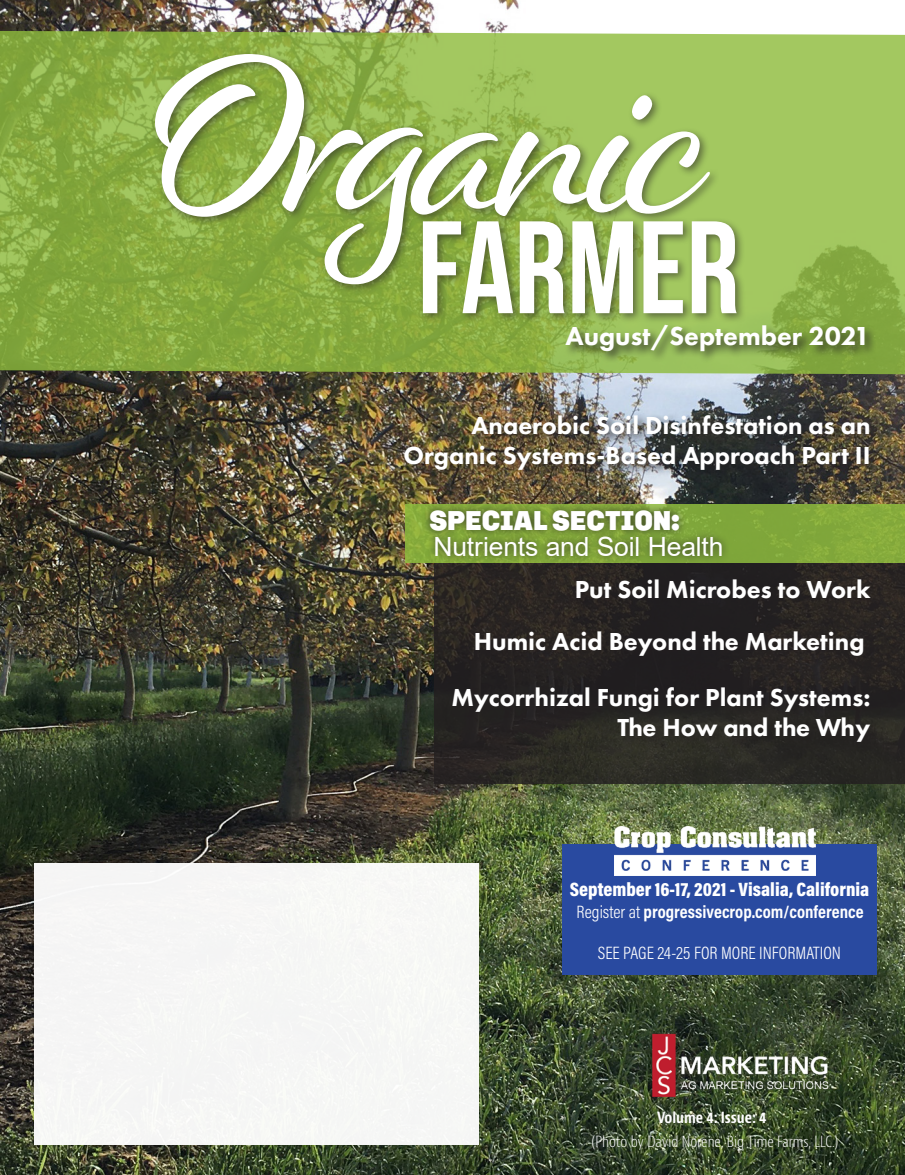
<style>
.page{position:relative;width:905px;height:1175px;background:#fff}
.page>*{position:absolute;margin:0;border:0;box-sizing:border-box;transform-origin:0 0}
.t1{font:800 27px "Futura PT";color:#fff}
.BODY_TEXT{font:26.4px "Arial";letter-spacing:-.005em;color:#fff}
.BODY_TEXT-2{font:900 26.4px "Margin MVB";color:#fff}
.t2{font:800 25.5px/30px "Futura PT";color:#fff;text-align:right}
.PHOTO_CAPTIONS{font:900 19.5px "Acumin Pro Cond";color:#fff}
.PHOTO_CAPTIONS-2{font:700 18px "Acumin Pro Cond";color:#fff}
.PHOTO_CAPTIONS-3{font:300 18px "Acumin Pro Cond";color:#fff}
.PHOTO_CAPTIONS-4{font:300 condensed 15px "Bernino Sans";color:#fff}
.t3{font:700 condensed 15px "Bernino Sans";color:#fff}
.s1{font-weight:300}
</style>
<div class="page">
<img style="left:0;top:0;width:904px;height:1174px">
<svg style="left:0;top:31px;width:904px;height:343px"></svg>
<img style="left:631px;top:1027px;width:215px;height:79px">
<div style="left:651px;top:1105px;width:121px;height:24px;background:#231f20;opacity:.25"></div>
<div style="left:150px;top:49px;width:596px;height:275px;background:#231f20;opacity:.55"></div>
<svg style="left:155px;top:54px;width:581px;height:259px"></svg>
<div style="left:562px;top:844px;width:314px;height:130px;background:#294aa0"></div>
<img style="left:615px;top:826px;width:200px;height:49px">
<div style="left:563px;top:323px;width:313px;height:40px;background:#231f20;opacity:.75"></div>
<div style="left:401px;top:412px;width:480px;height:70px;background:#231f20;opacity:.75"></div>
<div style="left:434px;top:563px;width:470px;height:220px;background:#231f20"></div>
<div style="left:405px;top:504px;width:499px;height:59px;background:linear-gradient(to bottom,#84aa3c,#84aa3c)"></div>
<div style="left:422px;top:502px;width:307px;height:62px;background:#231f20;opacity:.75"></div>
<div style="left:34px;top:862px;width:444px;height:282px;background:#f6f6f5"></div>
<p class="t1" style="left:565px;top:319px;width:306px">August/September 2021</p>
<p class="t2" style="left:403px;top:410px;width:468px">Anaerobic Soil Disinfestation as an<br>Organic Systems-Based Approach Part II</p>
<p class="BODY_TEXT-2" style="left:429px;top:501px;width:252px">SPECIAL SECTION:</p>
<p class="BODY_TEXT" style="left:433px;top:528px;width:291px">Nutrients and Soil Health</p>
<p class="t2" style="left:574px;top:574px;width:297px">Put Soil Microbes to Work</p>
<p class="t2" style="left:474px;top:626px;width:392px">Humic Acid Beyond the Marketing</p>
<p class="t2" style="left:451px;top:682px;width:420px">Mycorrhizal Fungi for Plant Systems:<br>The How and the Why</p>
<p class="PHOTO_CAPTIONS" style="left:569px;top:877px;width:301px">September 16-17, 2021 - Visalia, California</p>
<p class="PHOTO_CAPTIONS-2" style="left:576px;top:900px;width:289px"><span class="s1">Register at</span> progressivecrop.com/conference</p>
<p class="PHOTO_CAPTIONS-3" style="left:598px;top:941px;width:244px">SEE PAGE 24-25 FOR MORE INFORMATION</p>
<p class="t3" style="left:657px;top:1108px;width:111px">Volume 4: Issue: 4</p>
<p class="PHOTO_CAPTIONS-4" style="left:591px;top:1131px;width:248px">(Photo by David Norene, Big Time Farms, LLC.)</p>
</div>
